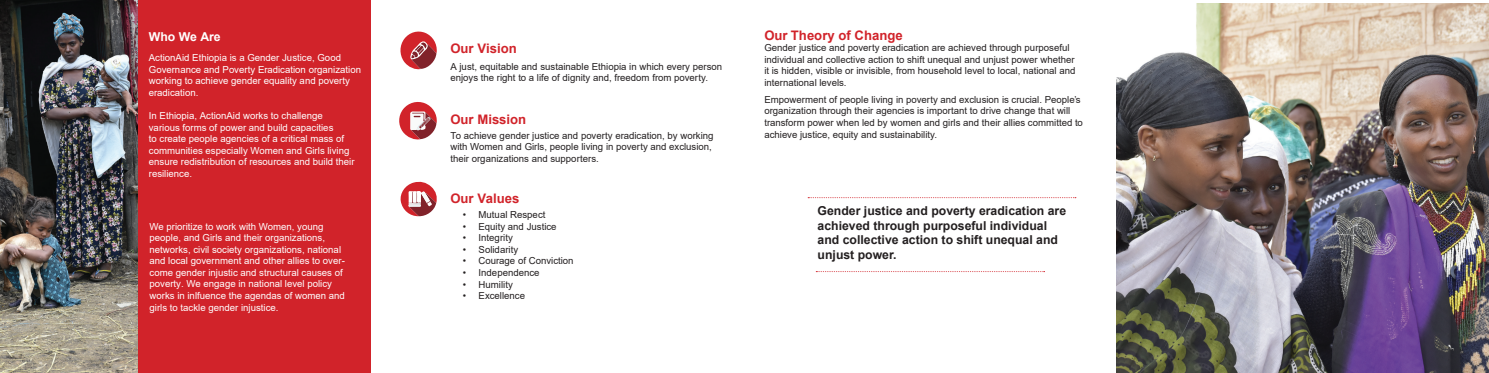
<style>
.page{position:relative;width:1489px;height:373px;background:#fff}
.page>*{position:absolute;margin:0;border:0;box-sizing:border-box;transform-origin:0 0}
.t1{font:700 13.12px "Arial";color:#d1232a}
.t2{font:700 12.25px/14.7px "Arial";color:#231f20}
.t3{font:12.25px "Arial";color:#231f20}
.t4{font:700 12.25px "Arial";color:#fff}
.t5{font:9.62px/11.5px "Arial";color:#231f20}
.t6{font:9.62px/11.5px "Arial";color:#fff}
</style>
<div class="page">
<div style="left:138px;top:0;width:233px;height:372px;background:#d1232a"></div>
<img style="left:1116px;top:4px;width:372px;height:368px">
<svg style="left:400px;top:31px;width:37px;height:39px"></svg>
<svg style="left:399px;top:102px;width:38px;height:38px"></svg>
<svg style="left:400px;top:181px;width:37px;height:35px"></svg>
<svg style="left:808px;top:197px;width:267px;height:1px"></svg>
<img style="left:0;top:0;width:138px;height:372px">
<p class="t4" style="left:149px;top:28px;width:73px">Who We Are</p>
<p class="t6" style="left:149px;top:52px;width:214px">ActionAid Ethiopia is a Gender Justice, Good Governance and Poverty Eradication organization working to achieve gender equality and poverty eradication.</p>
<p class="t6" style="left:149px;top:110px;width:207px">In Ethiopia, ActionAid works to challenge various forms of power and build capacities<br>to create people agencies of a critical mass of communities especially Women and Girls living ensure redistribution of resources and build their resilience.</p>
<p class="t6" style="left:149px;top:220px;width:197px">We prioritize to work with Women, young people, and Girls and their organizations, networks, civil society organizations, national and local government and other allies to over&shy;come gender injustic and structural causes of poverty. We engage in national level policy works in inlfuence the agendas of women and girls to tackle gender injustice.</p>
<h1 class="t1" style="left:450px;top:39px;width:68px">Our Vision</h1>
<p class="t5" style="left:450px;top:60px;width:273px">A just, equitable and sustainable Ethiopia in which every person enjoys the right to a life of dignity and, freedom from poverty.</p>
<h1 class="t1" style="left:450px;top:109px;width:77px">Our Mission</h1>
<h1 class="t1" style="left:764px;top:26px;width:140px">Our Theory of Change</h1>
<p class="t5" style="left:764px;top:42px;width:312px">Gender justice and poverty eradication are achieved through purposeful individual and collective action to shift unequal and unjust power whether it is hidden, visible or invisible, from household level to local, national and international levels.</p>
<p class="t5" style="left:764px;top:93px;width:320px">Empowerment of people living in poverty and exclusion is crucial. People’s organization through their agencies is important to drive change that will transform power when led by women and girls and their allies committed to</p>
<p class="t5" style="left:450px;top:129px;width:265px">To achieve gender justice and poverty eradication, by working</p>
<p class="t5" style="left:764px;top:128px;width:174px">achieve justice, equity and sustainability.</p>
<p class="t5" style="left:450px;top:141px;width:263px">with Women and Girls, people living in poverty and exclusion, their organizations and supporters.</p>
<h1 class="t1" style="left:450px;top:188px;width:71px">Our Values</h1>
<p class="t5" style="left:463px;top:208px;width:84px">• Mutual Respect</p>
<p class="t5" style="left:463px;top:220px;width:95px">• Equity and Justice</p>
<p class="t5" style="left:463px;top:231px;width:51px">• Integrity</p>
<p class="t5" style="left:463px;top:243px;width:57px">• Solidarity</p>
<p class="t5" style="left:463px;top:255px;width:112px">• Courage of Conviction</p>
<p class="t5" style="left:463px;top:266px;width:78px">• Independence</p>
<p class="t5" style="left:463px;top:278px;width:51px">• Humility</p>
<p class="t5" style="left:463px;top:289px;width:64px">• Excellence</p>
<p class="t2" style="left:817px;top:203px;width:250px">Gender justice and poverty eradication are achieved through purposeful individual and collective action to shift unequal and unjust power.</p>
<p class="t3" style="left:822px;top:202px;width:61px">Gender jus</p>
<p class="t3" style="left:918px;top:202px;width:115px">d poverty eradication</p>
<p class="t3" style="left:839px;top:216px;width:177px">are achieved through purposeful</p>
<p class="t3" style="left:823px;top:231px;width:206px">i ividual and collective act on to shift</p>
</div>
